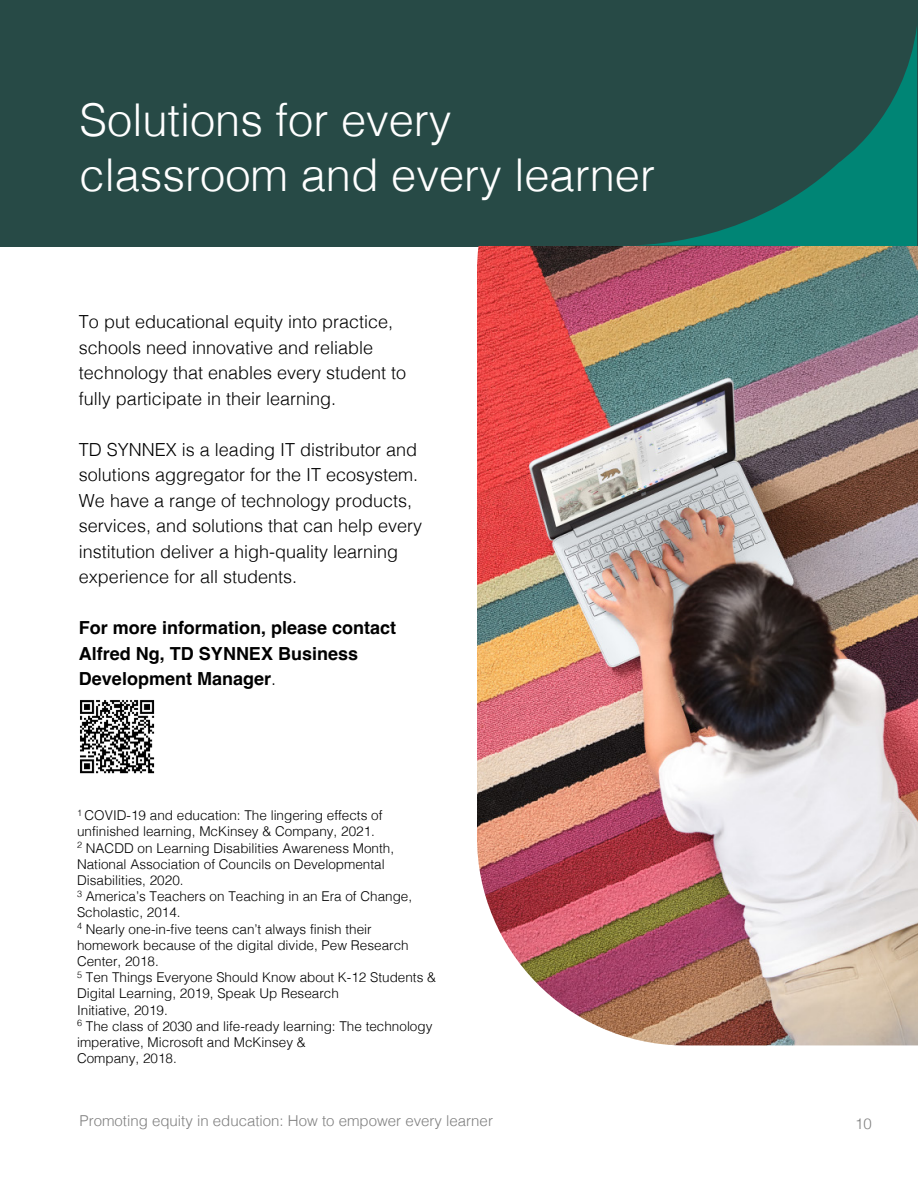
<style>
.page{position:relative;width:918px;height:1188px;background:#fff}
.page>*{position:absolute;margin:0;border:0;box-sizing:border-box;transform-origin:0 0}
.t1{font:300 45.3px/54.3px "Helvetica";color:#fff}
.t2{font:300 18px/25.5px "Helvetica";color:#000}
.t3{font:700 18px/25.5px "Helvetica";color:#000}
.t4{font:300 15px "Helvetica";color:#808080}
.t5{font:300 13.5px/16.2px "Helvetica";color:#000}
.s1{font-weight:300}
</style>
<div class="page">
<div style="left:0;top:0;width:918px;height:246px;background:#274a46"></div>
<svg style="left:637px;top:27px;width:280px;height:219px"></svg>
<img style="left:80px;top:700px;width:75px;height:74px">
<img style="left:477px;top:246px;width:441px;height:799px">
<h1 class="t1" style="left:80px;top:90px;width:577px">Solutions for every classroom and every learner</h1>
<h2 class="t2" style="left:79px;top:308px;width:329px">To put educational equity into practice, schools need innovative and reliable technology that enables every student to fully participate in their learning.</h2>
<p class="t2" style="left:79px;top:435px;width:345px">TD SYNNEX is a leading IT distributor and solutions aggregator for the IT ecosystem.<br>We have a range of technology products, services, and solutions that can help every institution deliver a high-quality learning experience for all students.</p>
<h2 class="t3" style="left:79px;top:617px;width:319px">For more information, please contact<br>Alfred Ng, TD SYNNEX Business<br>Development Manager<span class="s1">.</span></h2>
<p class="t5" style="left:77px;top:806px;width:361px"><sup>1</sup> COVID-19 and education: The lingering effects of unfinished learning, McKinsey &amp; Company, 2021.<br><sup>2</sup> NACDD on Learning Disabilities Awareness Month, National Association of Councils on Developmental Disabilities, 2020.<br><sup>3</sup> America’s Teachers on Teaching in an Era of Change, Scholastic, 2014.<br><sup>4</sup> Nearly one-in-five teens can’t always finish their homework because of the digital divide, Pew Research Center, 2018.<br><sup>5</sup> Ten Things Everyone Should Know about K-12 Students &amp; Digital Learning, 2019, Speak Up Research<br>Initiative, 2019.<br><sup>6</sup> The class of 2030 and life-ready learning: The technology imperative, Microsoft and McKinsey &amp;<br>Company, 2018.</p>
<p class="t4" style="left:80px;top:1108px;width:415px">Promoting equity in education: How to empower every learner</p>
<p class="t4" style="left:855px;top:1111px;width:18px">10</p>
</div>
